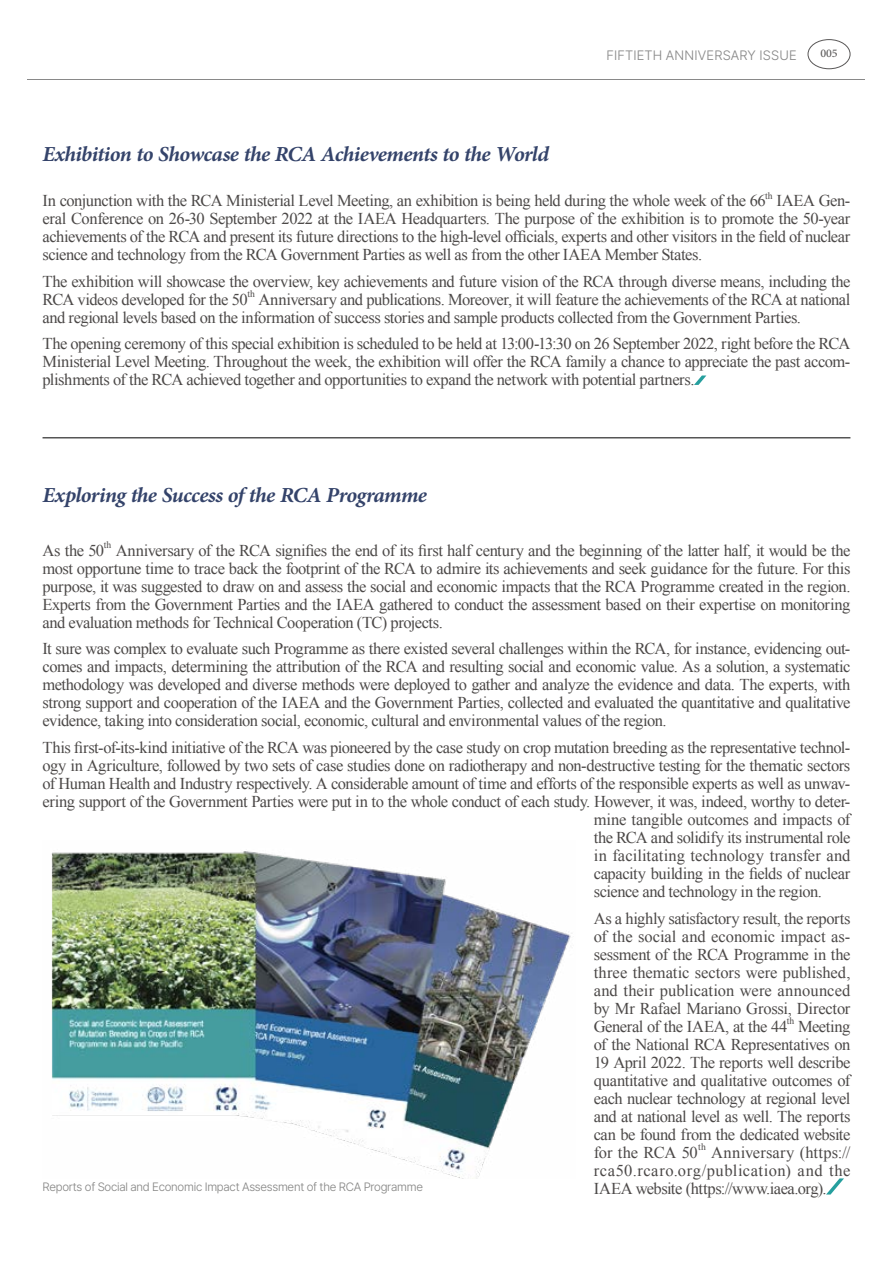
<style>
.page{position:relative;width:893px;height:1263px;background:#fff}
.page>*{position:absolute;margin:0;border:0;box-sizing:border-box;transform-origin:0 0}
.t1{font:italic 700 30px "Adobe Arabic";letter-spacing:-.02em;color:#34436a}
.t2{font:16.5px/18px "Times New Roman";letter-spacing:-.025em;color:#4c4948;text-align:justify}
.t3{font:16.5px/18px "Times New Roman";letter-spacing:.025em;color:#4c4948;text-align:right}
.t4{font:16.5px "Times New Roman";letter-spacing:.01em;color:#4c4948}
.t5{font:16.5px "Adobe Arabic";color:#595757}
.t6{font:300 13.5px "Pretendard";letter-spacing:.015em;color:#898989}
.t7{font:300 12px "Pretendard";letter-spacing:-.02em;color:#878786}
.t8{font:9.6px "Times New Roman";color:#4c4948}
</style>
<div class="page">
<div style="left:808px;top:39px;width:42px;height:30px;border:1px solid #595757;border-radius:50%"></div>
<hr style="left:28px;top:79px;width:837px;height:1px;background:#898989">
<svg style="left:694px;top:375px;width:12px;height:10px"></svg>
<svg style="left:826px;top:1178px;width:18px;height:16px"></svg>
<hr style="left:43px;top:438px;width:807px;height:1px;background:#000">
<img style="left:51px;top:851px;width:521px;height:327px">
<p class="t6" style="left:606px;top:46px;width:192px">FIFTIETH ANNIVERSARY ISSUE</p>
<p class="t5" style="left:820px;top:42px;width:19px">005</p>
<h1 class="t1" style="left:43px;top:133px;width:508px">Exhibition to Showcase the RCA Achievements to the World</h1>
<p class="t2" style="left:43px;top:192px;width:725px">In conjunction with the RCA Ministerial Level Meeting, an exhibition is being held during the whole week of the 66</p>
<p class="t8" style="left:765px;top:189px;width:9px">th</p>
<p class="t2" style="left:43px;top:192px;width:809px;text-indent:734px">IAEA Gen&shy;eral Conference on 26-30 September 2022 at the IAEA Headquarters. The purpose of the exhibition is to promote the 50-year achievements of the RCA and present its future directions to the high-level officials, experts and other visitors in the field of nuclear science and technology from the RCA Government Parties as well as from the other IAEA Member States.</p>
<p class="t2" style="left:43px;top:272px;width:809px">The exhibition will showcase the overview, key achievements and future vision of the RCA through diverse means, including the<br>RCA videos developed for the 50</p>
<p class="t8" style="left:247px;top:287px;width:9px">th</p>
<p class="t2" style="left:43px;top:290px;width:809px;text-indent:216px">Anniversary and publications. Moreover, it will feature the achievements of the RCA at national and regional levels based on the information of success stories and sample products collected from the Government Parties.</p>
<p class="t2" style="left:43px;top:335px;width:809px">The opening ceremony of this special exhibition is scheduled to be held at 13:00-13:30 on 26 September 2022, right before the RCA Ministerial Level Meeting. Throughout the week, the exhibition will offer the RCA family a chance to appreciate the past accom&shy;plishments of the RCA achieved together and opportunities to expand the network with potential partners.</p>
<h1 class="t1" style="left:43px;top:474px;width:386px">Exploring the Success of the RCA Programme</h1>
<p class="t2" style="left:43px;top:541px;width:63px">As the 50</p>
<p class="t8" style="left:104px;top:538px;width:9px">th</p>
<p class="t2" style="left:43px;top:541px;width:809px;text-indent:73px">Anniversary of the RCA signifies the end of its first half century and the beginning of the latter half, it would be the most opportune time to trace back the footprint of the RCA to admire its achievements and seek guidance for the future. For this purpose, it was suggested to draw on and assess the social and economic impacts that the RCA Programme created in the region.<br>Experts from the Government Parties and the IAEA gathered to conduct the assessment based on their expertise on monitoring and evaluation methods for Technical Cooperation (TC) projects.</p>
<p class="t2" style="left:43px;top:640px;width:809px">It sure was complex to evaluate such Programme as there existed several challenges within the RCA, for instance, evidencing out&shy;comes and impacts, determining the attribution of the RCA and resulting social and economic value. As a solution, a systematic methodology was developed and diverse methods were deployed to gather and analyze the evidence and data. The experts, with strong support and cooperation of the IAEA and the Government Parties, collected and evaluated the quantitative and qualitative evidence, taking into consideration social, economic, cultural and environmental values of the region.</p>
<p class="t2" style="left:43px;top:738px;width:809px">This first-of-its-kind initiative of the RCA was pioneered by the case study on crop mutation breeding as the representative technol-</p>
<p class="t2" style="left:43px;top:756px;width:809px">ogy in Agriculture, followed by two sets of case studies done on radiotherapy and non-destructive testing for the thematic sectors</p>
<p class="t2" style="left:43px;top:774px;width:809px">of Human Health and Industry respectively. A considerable amount of time and efforts of the responsible experts as well as unwav-</p>
<p class="t2" style="left:43px;top:792px;width:809px">ering support of the Government Parties were put in to the whole conduct of each study. However, it was, indeed, worthy to deter-</p>
<p class="t2" style="left:594px;top:810px;width:258px">mine tangible outcomes and impacts of</p>
<p class="t2" style="left:594px;top:828px;width:258px">the RCA and solidify its instrumental role</p>
<p class="t4" style="left:594px;top:844px;width:258px">in facilitating technology transfer and</p>
<p class="t2" style="left:594px;top:864px;width:258px">capacity building in the fields of nuclear</p>
<p class="t2" style="left:594px;top:882px;width:230px">science and technology in the region.</p>
<p class="t2" style="left:594px;top:909px;width:258px">As a highly satisfactory result, the reports of the social and economic impact as&shy;sessment of the RCA Programme in the three thematic sectors were published, and their publication were announced by Mr Rafael Mariano Grossi, Director General of the IAEA, at the 44</p>
<p class="t8" style="left:787px;top:1014px;width:9px">th</p>
<p class="t2" style="left:594px;top:1017px;width:258px;text-indent:204px">Meeting of the National RCA Representatives on 19 April 2022. The reports well describe quantitative and qualitative outcomes of each nuclear technology at regional level and at national level as well. The reports can be found from the dedicated website for the RCA 50</p>
<p class="t8" style="left:698px;top:1140px;width:9px">th</p>
<p class="t3" style="left:594px;top:1143px;width:258px">Anniversary (https:// rca50.rcaro.org/publication) and the</p>
<p class="t7" style="left:43px;top:1179px;width:382px">Reports of Social and Economic Impact Assessment of the RCA Programme</p>
<p class="t2" style="left:594px;top:1179px;width:234px">IAEA website (https://www.iaea.org).</p>
</div>
